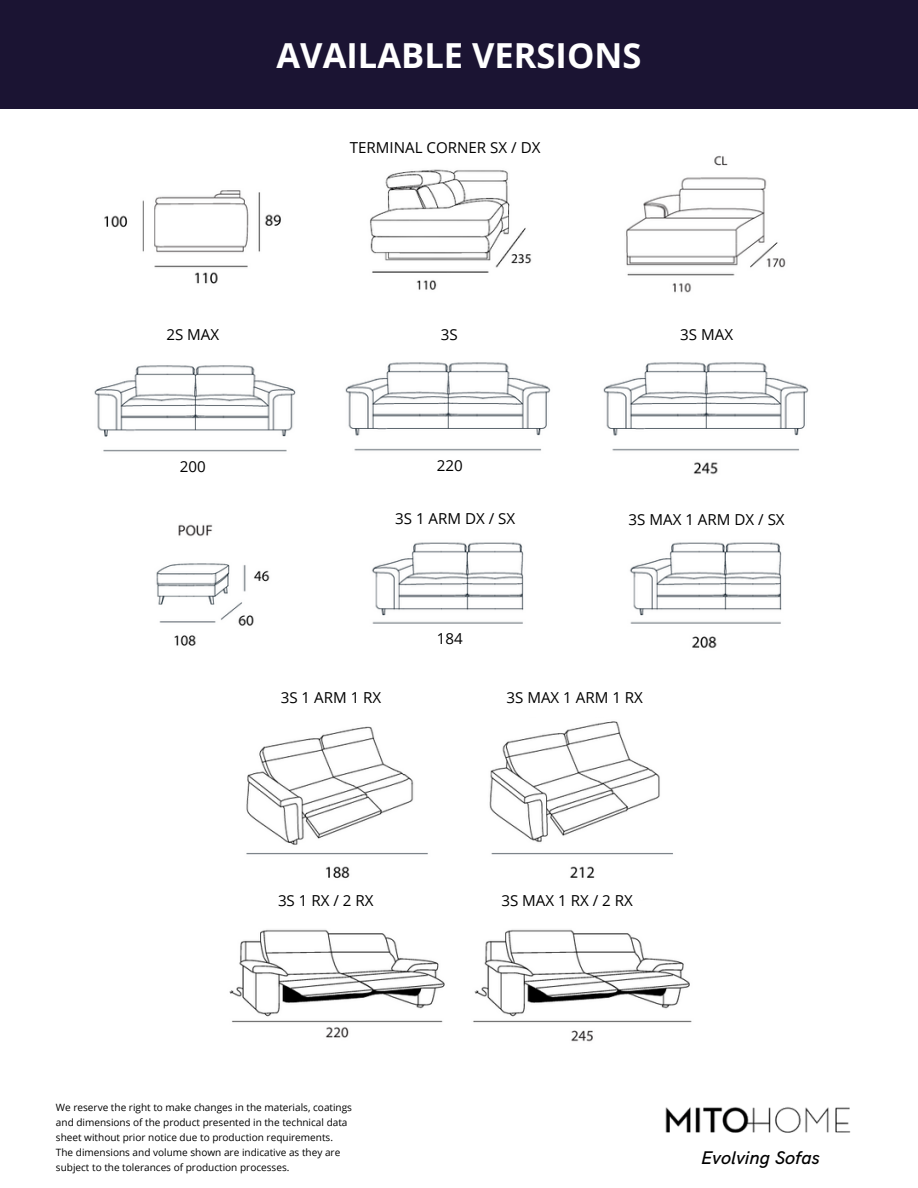
<style>
.page{position:relative;width:918px;height:1188px;background:#fff}
.page>*{position:absolute;margin:0;border:0;box-sizing:border-box;transform-origin:0 0}
.t1{font:700 34.5px "Open Sans";color:#fff}
.t2{font:italic 500 18.45px "HK Grotesk";color:#000}
.t3{font:15.15px "Open Sans";color:#000}
.t4{font:15.15px "Open Sans";letter-spacing:.13em;color:#000}
.t5{font:10.05px/15px "Open Sans";color:#000}
</style>
<div class="page">
<div style="left:0;top:0;width:918px;height:108px;background:#1b1433"></div>
<img style="left:665px;top:1107px;width:186px;height:26px">
<img style="left:229px;top:721px;width:463px;height:321px">
<img style="left:603px;top:155px;width:206px;height:493px">
<img style="left:345px;top:362px;width:206px;height:262px">
<img style="left:156px;top:524px;width:114px;height:122px">
<img style="left:94px;top:365px;width:202px;height:87px">
<img style="left:104px;top:190px;width:177px;height:94px">
<div style="left:371px;top:501px;width:157px;height:27px;background:#fff"></div>
<div style="left:371px;top:460px;width:157px;height:27px;background:#fff"></div>
<img style="left:370px;top:169px;width:162px;height:121px">
<div style="left:628px;top:504px;width:157px;height:27px;background:#fff"></div>
<div style="left:260px;top:697px;width:157px;height:27px;background:#fff"></div>
<div style="left:234px;top:894px;width:157px;height:27px;background:#fff"></div>
<div style="left:496px;top:901px;width:157px;height:26px;background:#fff"></div>
<div style="left:628px;top:319px;width:157px;height:27px;background:#fff"></div>
<p class="t1" style="left:276px;top:31px;width:366px">AVAILABLE VERSIONS</p>
<p class="t3" style="left:350px;top:137px;width:192px">TERMINAL CORNER SX / DX</p>
<p class="t3" style="left:166px;top:324px;width:54px">2S MAX</p>
<h3 class="t3" style="left:180px;top:456px;width:27px">200</h3>
<h3 class="t3" style="left:441px;top:324px;width:18px">3S</h3>
<h3 class="t3" style="left:437px;top:454px;width:27px">220</h3>
<h3 class="t3" style="left:395px;top:507px;width:122px">3S 1 ARM DX / SX</h3>
<h3 class="t3" style="left:437px;top:628px;width:27px">184</h3>
<h3 class="t3" style="left:680px;top:324px;width:54px">3S MAX</h3>
<h3 class="t3" style="left:629px;top:509px;width:158px">3S MAX 1 ARM DX / SX</h3>
<p class="t3" style="left:281px;top:687px;width:102px">3S 1 ARM 1 RX</p>
<h3 class="t3" style="left:507px;top:687px;width:138px">3S MAX 1 ARM 1 RX</h3>
<h3 class="t4" style="left:278px;top:890px;width:97px">3S1RX/2RX</h3>
<h3 class="t3" style="left:501px;top:890px;width:133px">3SMAX1RX/2RX</h3>
<h3 class="t5" style="left:56px;top:1099px;width:298px">We reserve the right to make changes in the materials, coatings and dimensions of the product presented in the technical data sheet without prior notice due to production requirements.</h3>
<p class="t5" style="left:56px;top:1145px;width:286px">The dimensions and volume shown are indicative as they are subject to the tolerances of production processes.</p>
<p class="t2" style="left:701px;top:1147px;width:120px">Evolving Sofas</p>
</div>
